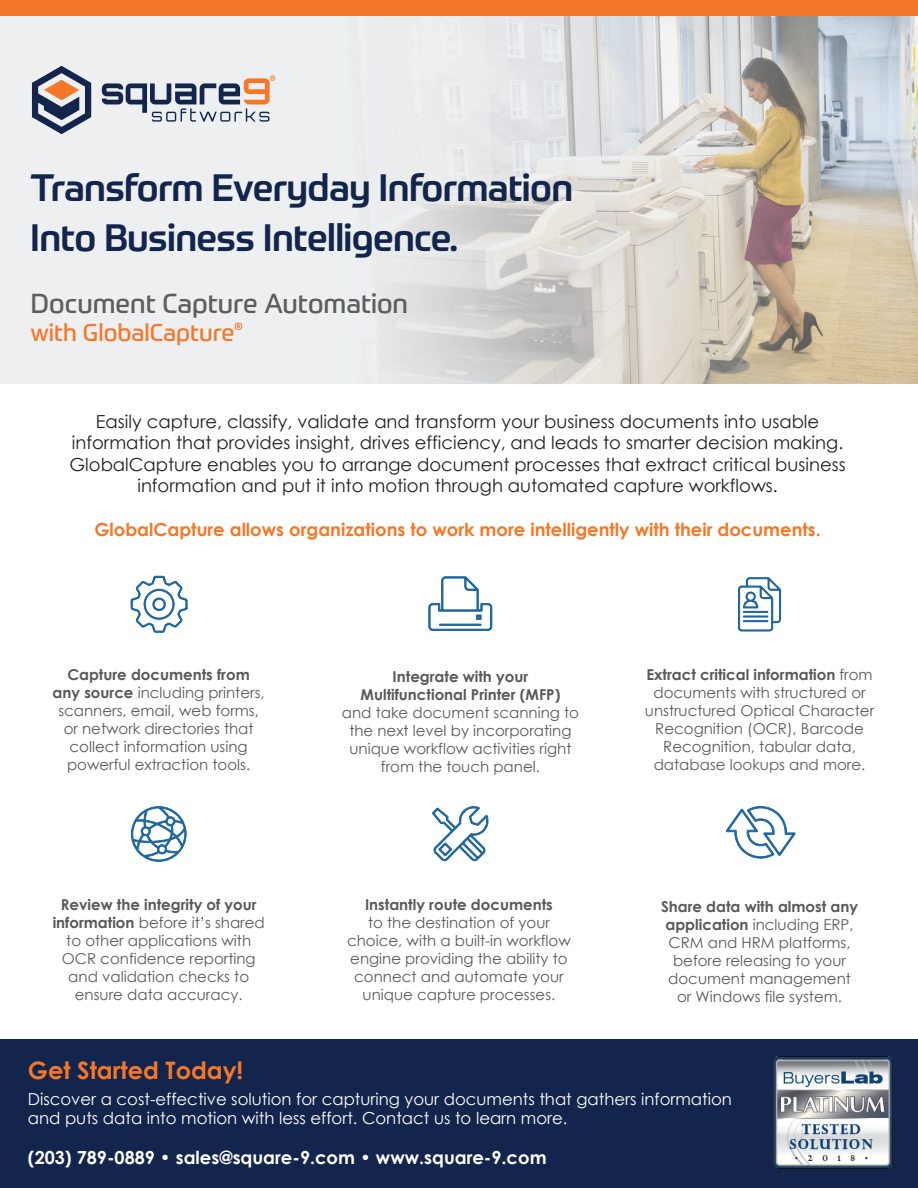
<style>
.page{position:relative;width:918px;height:1188px;background:#fff}
.page>*{position:absolute;margin:0;border:0;box-sizing:border-box;transform-origin:0 0}
.t1{font:500 37.5px/49.5px "Prometo";letter-spacing:-.015em;color:#13254c}
.t2{font:27px "Prometo";color:#5d5d5d}
.t3{font:24px "Prometo";color:#f47827}
.t4{font:700 24px "Century Gothic";color:#f47827}
.t5{font:18px/21.6px "Century Gothic";color:#231f20;text-align:center}
.t6{font:700 18px "Century Gothic";color:#f47827}
.t7{font:700 18px "Century Gothic";color:#fff}
.t8{font:16.5px/19.8px "Century Gothic";color:#fff}
.t9{font:15px/18px "Century Gothic";color:#595959;text-align:center}
.t10{font:700 15px/18px "Century Gothic";color:#595959;text-align:center}
.s1{font-weight:700}
</style>
<div class="page">
<div style="left:0;top:16px;width:549px;height:397px;background:#edeff0"></div>
<img style="left:380px;top:16px;width:538px;height:368px">
<div style="left:0;top:384px;width:918px;height:688px;background:#fff"></div>
<div style="left:0;top:1039px;width:918px;height:149px;background:#13254c"></div>
<svg style="left:432px;top:806px;width:56px;height:55px"></svg>
<svg style="left:131px;top:575px;width:57px;height:58px"></svg>
<svg style="left:428px;top:576px;width:64px;height:55px"></svg>
<svg style="left:131px;top:806px;width:56px;height:56px"></svg>
<svg style="left:738px;top:577px;width:43px;height:54px"></svg>
<svg style="left:726px;top:806px;width:70px;height:53px"></svg>
<div style="left:0;top:0;width:918px;height:16px;background:#f47827"></div>
<svg style="left:32px;top:66px;width:59px;height:68px"></svg>
<svg style="left:102px;top:75px;width:173px;height:47px"></svg>
<img style="left:774px;top:1056px;width:118px;height:112px">
<h1 class="t1" style="left:30px;top:163px;width:545px">Transform Everyday Information<br>Into Business Intelligence.</h1>
<h2 class="t2" style="left:31px;top:287px;width:379px">Document Capture Automation</h2>
<h3 class="t3" style="left:31px;top:318px;width:214px">with GlobalCapture<sup>®</sup></h3>
<p class="t5" style="left:70px;top:410px;width:778px">Easily capture, classify, validate and transform your business documents into usable information that provides insight, drives efficiency, and leads to smarter decision making.<br>GlobalCapture enables you to arrange document processes that extract critical business information and put it into motion through automated capture workflows.</p>
<p class="t6" style="left:94px;top:515px;width:728px">GlobalCapture allows organizations to work more intelligently with their documents.</p>
<p class="t9" style="left:53px;top:665px;width:214px"><span class="s1">Capture documents from any source</span> including printers, scanners, email, web forms, or network directories that collect information using powerful extraction tools.</p>
<p class="t9" style="left:53px;top:895px;width:214px"><span class="s1">Review the integrity of your information</span> before it’s shared to other applications with<br>OCR confidence reporting and validation checks to ensure data accuracy.</p>
<p class="t10" style="left:361px;top:666px;width:201px">Integrate with your<br>Multifunctional Printer (MFP)</p>
<p class="t9" style="left:342px;top:703px;width:239px">and take document scanning to the next level by incorporating unique workflow activities right from the touch panel.</p>
<p class="t10" style="left:365px;top:894px;width:189px">Instantly route documents</p>
<p class="t9" style="left:347px;top:913px;width:225px">to the destination of your choice, with a built-in workflow engine providing the ability to connect and automate your unique capture processes.</p>
<p class="t9" style="left:645px;top:665px;width:231px"><span class="s1">Extract critical information</span> from documents with structured or unstructured Optical Character<br>Recognition (OCR), Barcode<br>Recognition, tabular data, database lookups and more.</p>
<p class="t9" style="left:661px;top:897px;width:199px"><span class="s1">Share data with almost any application</span> including ERP,<br>CRM and HRM platforms, before releasing to your document management or Windows file system.</p>
<h3 class="t4" style="left:28px;top:1052px;width:217px">Get Started Today!</h3>
<p class="t8" style="left:28px;top:1089px;width:706px">Discover a cost-effective solution for capturing your documents that gathers information and puts data into motion with less effort. Contact us to learn more.</p>
<p class="t7" style="left:28px;top:1144px;width:520px">(203) 789-0889 • sales@square-9.com • www.square-9.com</p>
</div>
